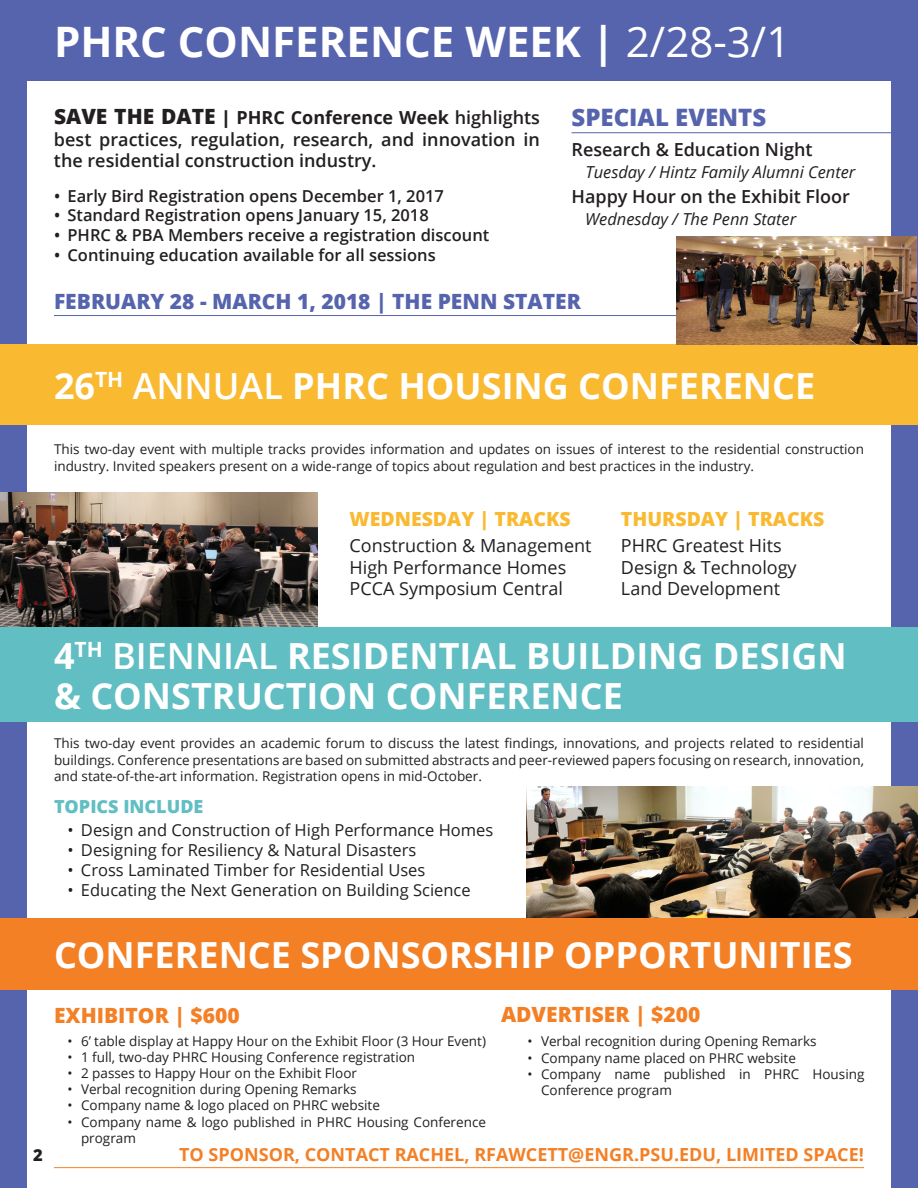
<style>
.page{position:relative;width:918px;height:1188px;background:#5664ae}
.page>*{position:absolute;margin:0;border:0;box-sizing:border-box;transform-origin:0 0}
.t1{font:700 42px "Open Sans";color:#fff}
.t2{font:700 36px/40.5px "Open Sans";color:#fff}
.t3{font:800 24px "Open Sans";color:#5664ae}
.t4{font:800 21px "Open Sans";color:#5664ae}
.t5{font:800 21px "Open Sans";color:#f48026}
.t6{font:800 19.5px "Open Sans";color:#f9ba32}
.t7{font:600 18px/21.6px "Open Sans";color:#231f20}
.t8{font:18px/21.6px "Open Sans";color:#231f20}
.t9{font:700 18px "Open Sans";color:#f48026}
.t10{font:700 18px "Open Sans";color:#231f20}
.t11{font:800 18px "Open Sans";color:#61bec3}
.t12{font:600 16.5px "Open Sans";color:#231f20}
.t13{font:16.5px "Open Sans";color:#231f20}
.t14{font:italic 16.5px "Open Sans";color:#231f20}
.t15{font:800 16.5px "Open Sans";color:#231f20}
.t16{font:13.5px/16.2px "Open Sans";color:#231f20}
.s1{font-weight:400}
.s2{font-weight:800;font-size:21px}
.s3{font-weight:800}
.s4{font-weight:600}
</style>
<div class="page">
<div style="left:27px;top:81px;width:864px;height:1107px;background:#fff"></div>
<div style="left:0;top:344px;width:918px;height:81px;background:#f9ba32"></div>
<div style="left:0;top:627px;width:918px;height:95px;background:#61bec3"></div>
<div style="left:0;top:918px;width:918px;height:72px;background:#f48026"></div>
<hr style="left:54px;top:1167px;width:810px;height:1px;background:#f48026">
<hr style="left:54px;top:315px;width:810px;height:1px;background:#5664ae">
<img style="left:0;top:492px;width:318px;height:135px">
<img style="left:526px;top:787px;width:392px;height:131px">
<img style="left:676px;top:237px;width:241px;height:107px">
<hr style="left:572px;top:132px;width:319px;height:1px;background:#5664ae">
<h1 class="t1" style="left:54px;top:12px;width:738px">PHRC CONFERENCE WEEK | <span class="s1">2/28-3/1</span></h1>
<h3 class="t10" style="left:54px;top:105px;width:488px"><span class="s2">SAVE THE DATE</span> <span class="s3">|</span> PHRC Conference Week <span class="s4">highlights</span></h3>
<h3 class="t3" style="left:572px;top:99px;width:196px">SPECIAL EVENTS</h3>
<h3 class="t7" style="left:54px;top:128px;width:488px">best practices, regulation, research, and innovation in the residential construction industry.</h3>
<h3 class="t7" style="left:572px;top:139px;width:243px">Research &amp; Education Night</h3>
<p class="t14" style="left:586px;top:161px;width:271px">Tuesday / Hintz Family Alumni Center</p>
<h3 class="t7" style="left:572px;top:186px;width:280px">Happy Hour on the Exhibit Floor</h3>
<p class="t14" style="left:585px;top:208px;width:213px">Wednesday / The Penn Stater</p>
<p class="t12" style="left:54px;top:184px;width:391px">• Early Bird Registration opens December 1, 2017</p>
<p class="t12" style="left:54px;top:204px;width:376px">• Standard Registration opens January 15, 2018</p>
<p class="t12" style="left:54px;top:224px;width:437px">• PHRC &amp; PBA Members receive a registration discount</p>
<p class="t12" style="left:54px;top:244px;width:383px">• Continuing education available for all sessions</p>
<h3 class="t4" style="left:54px;top:286px;width:528px">FEBRUARY 28 - MARCH 1, 2018 | THE PENN STATER</h3>
<h2 class="t2" style="left:54px;top:364px;width:763px">26<sup>TH</sup> <span class="s4">ANNUAL</span> PHRC HOUSING CONFERENCE</h2>
<p class="t16" style="left:54px;top:441px;width:812px">This two-day event with multiple tracks provides information and updates on issues of interest to the residential construction industry. Invited speakers present on a wide-range of topics about regulation and best practices in the industry.</p>
<h3 class="t6" style="left:350px;top:505px;width:223px">WEDNESDAY | TRACKS</h3>
<h3 class="t6" style="left:621px;top:505px;width:205px">THURSDAY | TRACKS</h3>
<h3 class="t8" style="left:350px;top:534px;width:244px">Construction &amp; Management<br>High Performance Homes<br>PCCA Symposium Central</h3>
<h3 class="t8" style="left:621px;top:534px;width:177px">PHRC Greatest Hits<br>Design &amp; Technology<br>Land Development</h3>
<h2 class="t2" style="left:54px;top:635px;width:794px">4<sup>TH</sup> <span class="s4">BIENNIAL</span> RESIDENTIAL BUILDING DESIGN &amp; CONSTRUCTION CONFERENCE</h2>
<p class="t16" style="left:54px;top:735px;width:812px;text-align:justify">This two-day event provides an academic forum to discuss the latest findings, innovations, and projects related to residential buildings. Conference presentations are based on submitted abstracts and peer-reviewed papers focusing on research, innovation, and state-of-the-art information. Registration opens in mid-October.</p>
<p class="t13" style="left:68px;top:819px;width:427px">• Design and Construction of High Performance Homes</p>
<p class="t13" style="left:68px;top:839px;width:350px">• Designing for Resiliency &amp; Natural Disasters</p>
<p class="t13" style="left:68px;top:858px;width:359px">• Cross Laminated Timber for Residential Uses</p>
<p class="t13" style="left:68px;top:878px;width:405px">• Educating the Next Generation on Building Science</p>
<h3 class="t11" style="left:54px;top:793px;width:151px">TOPICS INCLUDE</h3>
<h2 class="t2" style="left:54px;top:934px;width:800px">CONFERENCE SPONSORSHIP OPPORTUNITIES</h2>
<p class="t15" style="left:33px;top:1142px;width:11px">2</p>
<h3 class="t5" style="left:54px;top:999px;width:187px">EXHIBITOR | $600</h3>
<h3 class="t5" style="left:501px;top:998px;width:201px">ADVERTISER | $200</h3>
<p class="t16" style="left:68px;top:1032px;width:420px">• 6’ table display at Happy Hour on the Exhibit Floor (3 Hour Event)</p>
<p class="t16" style="left:68px;top:1048px;width:349px">• 1 full, two-day PHRC Housing Conference registration</p>
<p class="t16" style="left:68px;top:1065px;width:291px">• 2 passes to Happy Hour on the Exhibit Floor</p>
<p class="t16" style="left:68px;top:1081px;width:291px">• Verbal recognition during Opening Remarks</p>
<p class="t16" style="left:68px;top:1097px;width:314px">• Company name &amp; logo placed on PHRC website</p>
<p class="t16" style="left:81px;top:1113px;width:407px;text-indent:-14px">• Company name &amp; logo published in PHRC Housing Conference program</p>
<p class="t16" style="left:528px;top:1033px;width:291px">• Verbal recognition during Opening Remarks</p>
<p class="t16" style="left:528px;top:1049px;width:270px">• Company name placed on PHRC website</p>
<p class="t16" style="left:541px;top:1065px;width:325px;text-indent:-14px">• Company name published in PHRC Housing<br>Conference program</p>
<h3 class="t9" style="left:179px;top:1142px;width:686px">TO SPONSOR, CONTACT RACHEL, RFAWCETT@ENGR.PSU.EDU, LIMITED SPACE!</h3>
</div>
